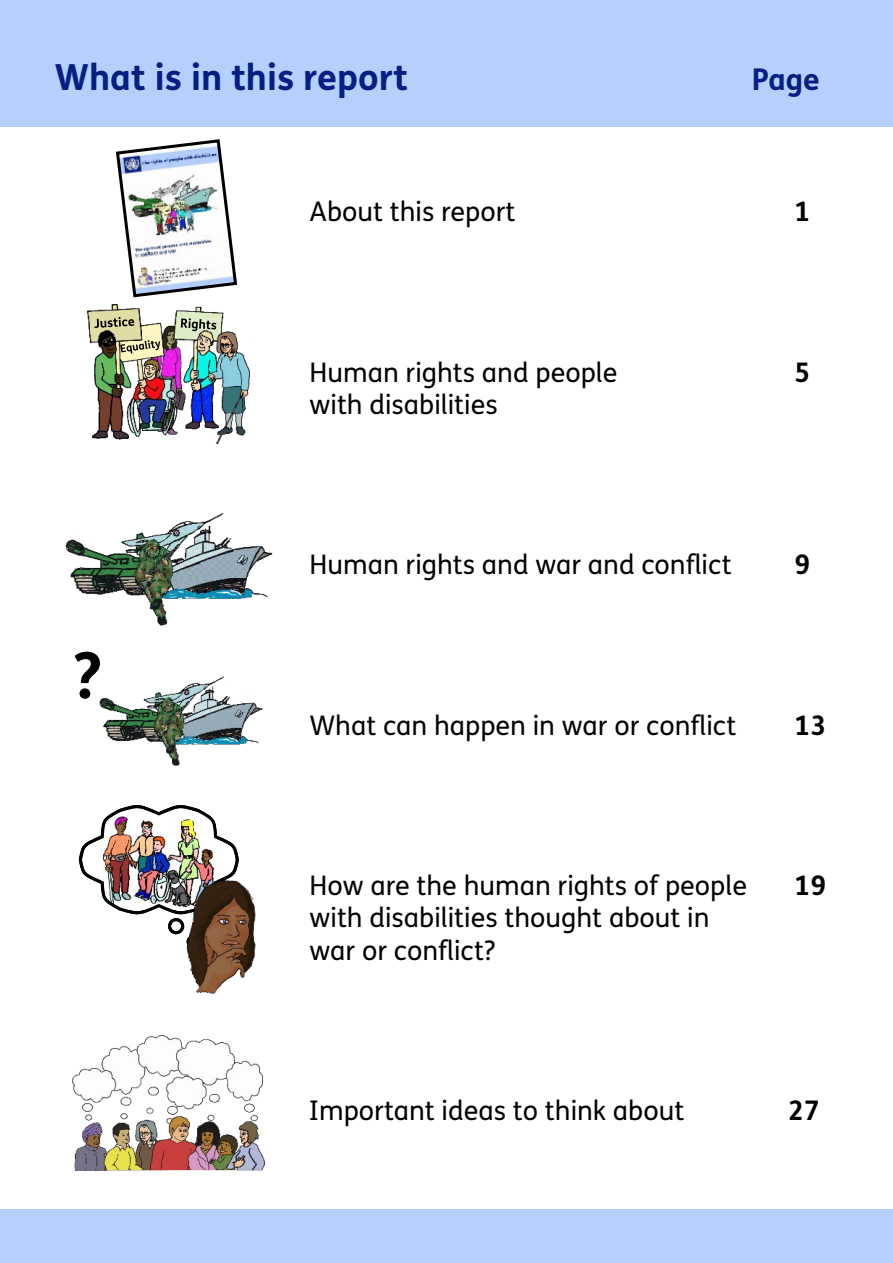
<style>
.page{position:relative;width:893px;height:1263px;background:#fff}
.page>*{position:absolute;margin:0;border:0;box-sizing:border-box;transform-origin:0 0}
.t1{font:700 36px "FS Me";color:#071f83}
.t2{font:700 30px "FS Me";color:#071f83}
.t3{font:27px/32.1px "FS Me";color:#000}
.t4{font:700 27px "FS Me";color:#000}
</style>
<div class="page">
<div style="left:0;top:1209px;width:893px;height:54px;background:#b5d0fd"></div>
<div style="left:0;top:0;width:893px;height:127px;background:#b5d0fd"></div>
<img style="left:116px;top:139px;width:122px;height:159px">
<img style="left:88px;top:305px;width:162px;height:138px">
<svg style="left:94px;top:317px;width:40px;height:11px"></svg>
<svg style="left:181px;top:318px;width:35px;height:13px"></svg>
<svg style="left:120px;top:340px;width:40px;height:13px"></svg>
<img style="left:65px;top:513px;width:207px;height:113px">
<img style="left:99px;top:676px;width:164px;height:90px">
<svg style="left:75px;top:652px;width:25px;height:47px"></svg>
<img style="left:78px;top:805px;width:161px;height:130px">
<img style="left:185px;top:871px;width:71px;height:123px">
<img style="left:73px;top:1035px;width:192px;height:135px">
<h2 class="t1" style="left:55px;top:63px;width:355px">What is in this report</h2>
<h2 class="t2" style="left:752px;top:68px;width:69px">Page</h2>
<p class="t3" style="left:310px;top:198px;width:207px">About this report</p>
<p class="t4" style="left:794px;top:201px;width:17px">1</p>
<p class="t3" style="left:310px;top:359px;width:309px">Human rights and people with disabilities</p>
<p class="t4" style="left:794px;top:361px;width:17px">5</p>
<p class="t3" style="left:310px;top:551px;width:424px">Human rights and war and conflict</p>
<p class="t4" style="left:794px;top:554px;width:17px">9</p>
<p class="t3" style="left:310px;top:712px;width:428px">What can happen in war or conflict</p>
<p class="t4" style="left:794px;top:714px;width:33px">13</p>
<p class="t3" style="left:310px;top:872px;width:439px">How are the human rights of people with disabilities thought about in war or conflict?</p>
<p class="t4" style="left:794px;top:875px;width:33px">19</p>
<p class="t3" style="left:309px;top:1097px;width:377px">Important ideas to think about</p>
<p class="t4" style="left:788px;top:1100px;width:33px">27</p>
</div>
